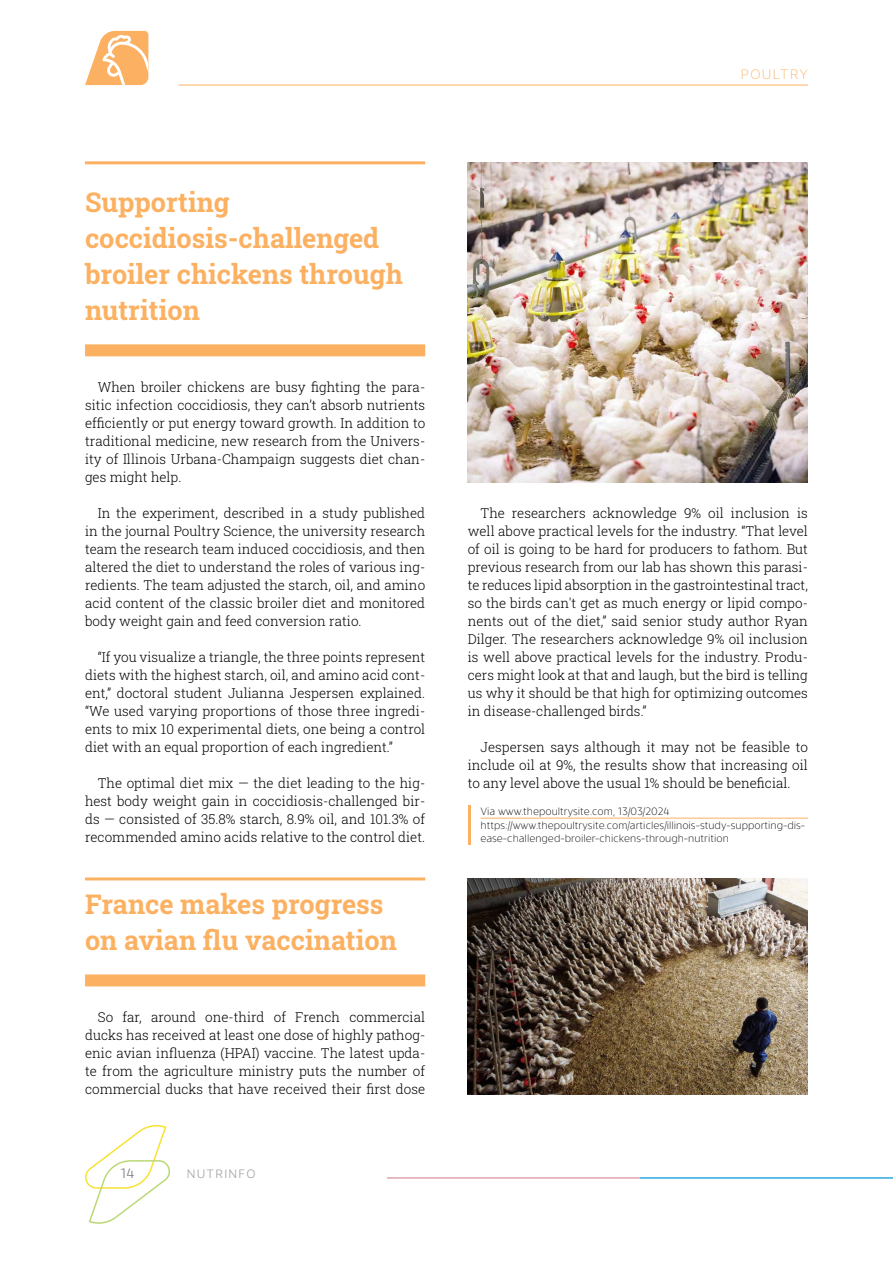
<style>
.page{position:relative;width:893px;height:1263px;background:#fff}
.page>*{position:absolute;margin:0;border:0;box-sizing:border-box;transform-origin:0 0}
.t1{font:700 27px/36px "Roboto Slab";color:#fbb161}
.t2{font:300 13.5px/18px "Roboto Slab";color:#000;text-align:justify}
.t3{font:200 13.5px "Evander";letter-spacing:.105em;color:#fbb161}
.t4{font:300 13.5px "Evander Pro";color:#77787b}
.t5{font:300 12px "Evander Pro";letter-spacing:.105em;color:#9d9fa2}
.t6{font:200 10.5px/13.5px "Evander";color:#000}
</style>
<div class="page">
<svg style="left:85px;top:1125px;width:86px;height:99px"></svg>
<hr style="left:387px;top:1177px;width:253px;height:2px;background:#e0a5ad">
<hr style="left:640px;top:1177px;width:253px;height:2px;background:#2aa9e0">
<hr style="left:179px;top:85px;width:629px;height:1px;background:#fbb161">
<svg style="left:85px;top:31px;width:63px;height:54px"></svg>
<hr style="left:85px;top:161px;width:340px;height:3px;background:#fbb161">
<div style="left:85px;top:344px;width:340px;height:12px;background:#fbb161"></div>
<img style="left:468px;top:162px;width:340px;height:320px">
<hr style="left:468px;top:805px;width:2px;height:40px;background:#fbb161">
<hr style="left:480px;top:818px;width:328px;height:1px;background:#fbb161">
<hr style="left:85px;top:877px;width:340px;height:3px;background:#fbb161">
<div style="left:85px;top:974px;width:340px;height:12px;background:#fbb161"></div>
<img style="left:468px;top:878px;width:340px;height:216px">
<p class="t3" style="left:741px;top:66px;width:69px">POULTRY</p>
<h1 class="t1" style="left:85px;top:184px;width:319px">Supporting coccidiosis-challenged broiler chickens through nutrition</h1>
<p class="t2" style="left:85px;top:378px;width:342px;text-indent:13px">When broiler chickens are busy fighting the para&shy;sitic infection coccidiosis, they can’t absorb nutrients efficiently or put energy toward growth. In addition to traditional medicine, new research from the Univers&shy;ity of Illinois Urbana-Champaign suggests diet chan&shy;ges might help.</p>
<p class="t2" style="left:85px;top:504px;width:342px;text-indent:13px">In the experiment, described in a study published in the journal Poultry Science, the university research team the research team induced coccidiosis, and then altered the diet to understand the roles of various ing&shy;redients. The team adjusted the starch, oil, and amino acid content of the classic broiler diet and monitored body weight gain and feed conversion ratio.</p>
<p class="t2" style="left:85px;top:648px;width:342px;text-indent:13px">“If you visualize a triangle, the three points represent diets with the highest starch, oil, and amino acid cont&shy;ent,” doctoral student Julianna Jespersen explained. “We used varying proportions of those three ingredi&shy;ents to mix 10 experimental diets, one being a control diet with an equal proportion of each ingredient.”</p>
<p class="t2" style="left:85px;top:774px;width:342px;text-indent:13px">The optimal diet mix — the diet leading to the hig&shy;hest body weight gain in coccidiosis-challenged bir&shy;ds — consisted of 35.8% starch, 8.9% oil, and 101.3% of recommended amino acids relative to the control diet.</p>
<h1 class="t1" style="left:85px;top:886px;width:313px">France makes progress on avian flu vaccination</h1>
<p class="t2" style="left:85px;top:1008px;width:342px;text-indent:13px">So far, around one-third of French commercial ducks has received at least one dose of highly pathog&shy;enic avian influenza (HPAI) vaccine. The latest upda&shy;te from the agriculture ministry puts the number of commercial ducks that have received their first dose</p>
<p class="t4" style="left:121px;top:1165px;width:15px">14</p>
<p class="t5" style="left:187px;top:1166px;width:70px">NUTRINFO</p>
<p class="t2" style="left:468px;top:504px;width:342px;text-indent:13px">The researchers acknowledge 9% oil inclusion is well above practical levels for the industry. “That level of oil is going to be hard for producers to fathom. But previous research from our lab has shown this parasi&shy;te reduces lipid absorption in the gastrointestinal tract, so the birds can't get as much energy or lipid compo&shy;nents out of the diet,” said senior study author Ryan Dilger. The researchers acknowledge 9% oil inclusion is well above practical levels for the industry. Produ&shy;cers might look at that and laugh, but the bird is telling us why it should be that high for optimizing outcomes in disease-challenged birds.”</p>
<p class="t2" style="left:468px;top:738px;width:342px;text-indent:13px">Jespersen says although it may not be feasible to include oil at 9%, the results show that increasing oil to any level above the usual 1% should be beneficial.</p>
<p class="t6" style="left:480px;top:805px;width:326px">Via www.thepoultrysite.com, 13/03/2024 https://www.thepoultrysite.com/articles/illinois-study-supporting-dis&shy;ease-challenged-broiler-chickens-through-nutrition</p>
</div>
